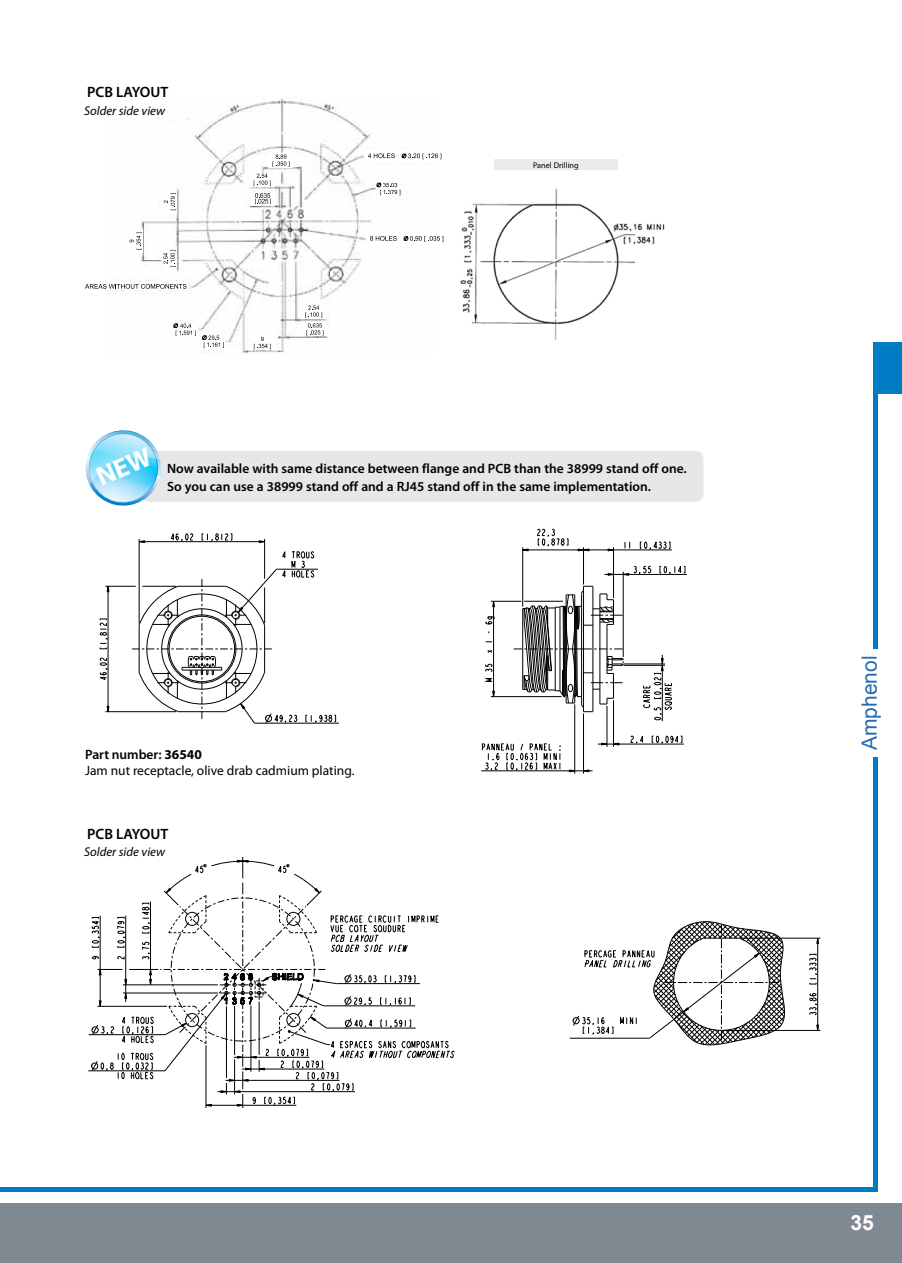
<style>
.page{position:relative;width:902px;height:1263px;background:#fff}
.page>*{position:absolute;margin:0;border:0;box-sizing:border-box;transform-origin:0 0}
.t1{font:21px "Arial";color:#276bb4}
.t2{font:700 21px "Arial";color:#fff}
.t3{font:600 15px "Myriad Pro";color:#000}
.t4{font:600 13.5px "Myriad Pro";color:#000}
.t5{font:13.5px/16.2px "Myriad Pro";color:#000}
.t6{font:italic 12.75px "Myriad Pro";color:#000}
.t7{font:8.25px "Myriad Pro";color:#000}
.s1{font-weight:600}
.s2{font-weight:700}
</style>
<div class="page">
<div style="left:0;top:1203px;width:901px;height:60px;background:#808992"></div>
<hr style="left:0;top:1187px;width:877px;height:4px;background:#007cc4">
<hr style="left:873px;top:343px;width:4px;height:848px;background:#007cc4">
<div style="left:873px;top:343px;width:28px;height:51px;background:#007cc4"></div>
<div style="left:861px;top:649px;width:26px;height:107px;background:#fff"></div>
<div style="left:141px;top:451px;width:562px;height:51px;background:#e6e7e8;border-radius:8px"></div>
<svg style="left:99px;top:533px;width:240px;height:191px"></svg>
<svg style="left:132px;top:549px;width:204px;height:175px"></svg>
<div style="left:161px;top:608px;width:81px;height:82px;border:1px solid #000;border-radius:50%"></div>
<div style="left:167px;top:614px;width:69px;height:69px;border:1px solid #000;border-radius:50%"></div>
<div style="left:232px;top:611px;width:7px;height:8px;border:1px solid #000;border-radius:50%"></div>
<svg style="left:569px;top:921px;width:252px;height:125px"></svg>
<svg style="left:481px;top:528px;width:206px;height:246px"></svg>
<svg style="left:513px;top:586px;width:111px;height:129px"></svg>
<img style="left:107px;top:98px;width:321px;height:256px">
<div style="left:269px;top:154px;width:24px;height:13px;background:#fff"></div>
<svg style="left:272px;top:154px;width:17px;height:13px"></svg>
<div style="left:251px;top:173px;width:23px;height:14px;background:#fff"></div>
<svg style="left:254px;top:174px;width:17px;height:12px"></svg>
<div style="left:251px;top:192px;width:24px;height:13px;background:#fff"></div>
<div style="left:376px;top:182px;width:23px;height:14px;background:#fff"></div>
<svg style="left:376px;top:182px;width:24px;height:13px"></svg>
<div style="left:365px;top:151px;width:75px;height:11px;background:#fff"></div>
<svg style="left:368px;top:153px;width:27px;height:5px"></svg>
<svg style="left:401px;top:153px;width:40px;height:6px"></svg>
<div style="left:366px;top:233px;width:76px;height:12px;background:#fff"></div>
<svg style="left:370px;top:236px;width:27px;height:5px"></svg>
<svg style="left:403px;top:236px;width:40px;height:6px"></svg>
<div style="left:302px;top:305px;width:23px;height:14px;background:#fff"></div>
<div style="left:303px;top:322px;width:24px;height:14px;background:#fff"></div>
<svg style="left:305px;top:305px;width:18px;height:31px"></svg>
<div style="left:251px;top:336px;width:23px;height:14px;background:#fff"></div>
<svg style="left:254px;top:337px;width:17px;height:12px"></svg>
<div style="left:201px;top:335px;width:24px;height:13px;background:#fff"></div>
<svg style="left:202px;top:335px;width:22px;height:13px"></svg>
<svg style="left:173px;top:323px;width:23px;height:13px"></svg>
<div style="left:101px;top:282px;width:88px;height:8px;background:#fff"></div>
<svg style="left:85px;top:284px;width:101px;height:5px"></svg>
<div style="left:163px;top:247px;width:14px;height:23px;background:#fff"></div>
<svg style="left:163px;top:250px;width:13px;height:17px"></svg>
<div style="left:129px;top:229px;width:13px;height:24px;background:#fff"></div>
<svg style="left:129px;top:232px;width:13px;height:17px"></svg>
<div style="left:163px;top:190px;width:14px;height:23px;background:#fff"></div>
<svg style="left:164px;top:193px;width:12px;height:17px"></svg>
<svg style="left:255px;top:193px;width:15px;height:11px"></svg>
<img style="left:460px;top:188px;width:205px;height:152px">
<div style="left:494px;top:160px;width:123px;height:10px;background:#ebebec"></div>
<svg style="left:89px;top:857px;width:366px;height:251px"></svg>
<svg style="left:85px;top:430px;width:76px;height:76px"></svg>
<p class="t3" style="left:87px;top:83px;width:39px">PCB Layout</p>
<p class="t6" style="left:84px;top:103px;width:83px">Solder side view</p>
<p class="t7" style="left:533px;top:160px;width:47px">Panel Drilling</p>
<p class="t4" style="left:167px;top:460px;width:521px">Now available with same distance between flange and PCB than the 38999 stand off one.</p>
<p class="t4" style="left:167px;top:478px;width:485px">So you can use a 38999 stand off and a RJ45 stand off in the same implementation.</p>
<p class="t5" style="left:85px;top:746px;width:271px"><span class="s1">Part number:</span> <span class="s2">36540<br></span>Jam nut receptacle, olive drab cadmium plating.</p>
<p class="t3" style="left:87px;top:824px;width:39px">PCB Layout</p>
<p class="t6" style="left:84px;top:844px;width:83px">Solder side view</p>
<h1 class="t1" style="left:855px;top:750px;width:96px;rotate:-90deg">Amphenol</h1>
<h1 class="t2" style="left:850px;top:1209px;width:25px">35</h1>
</div>
